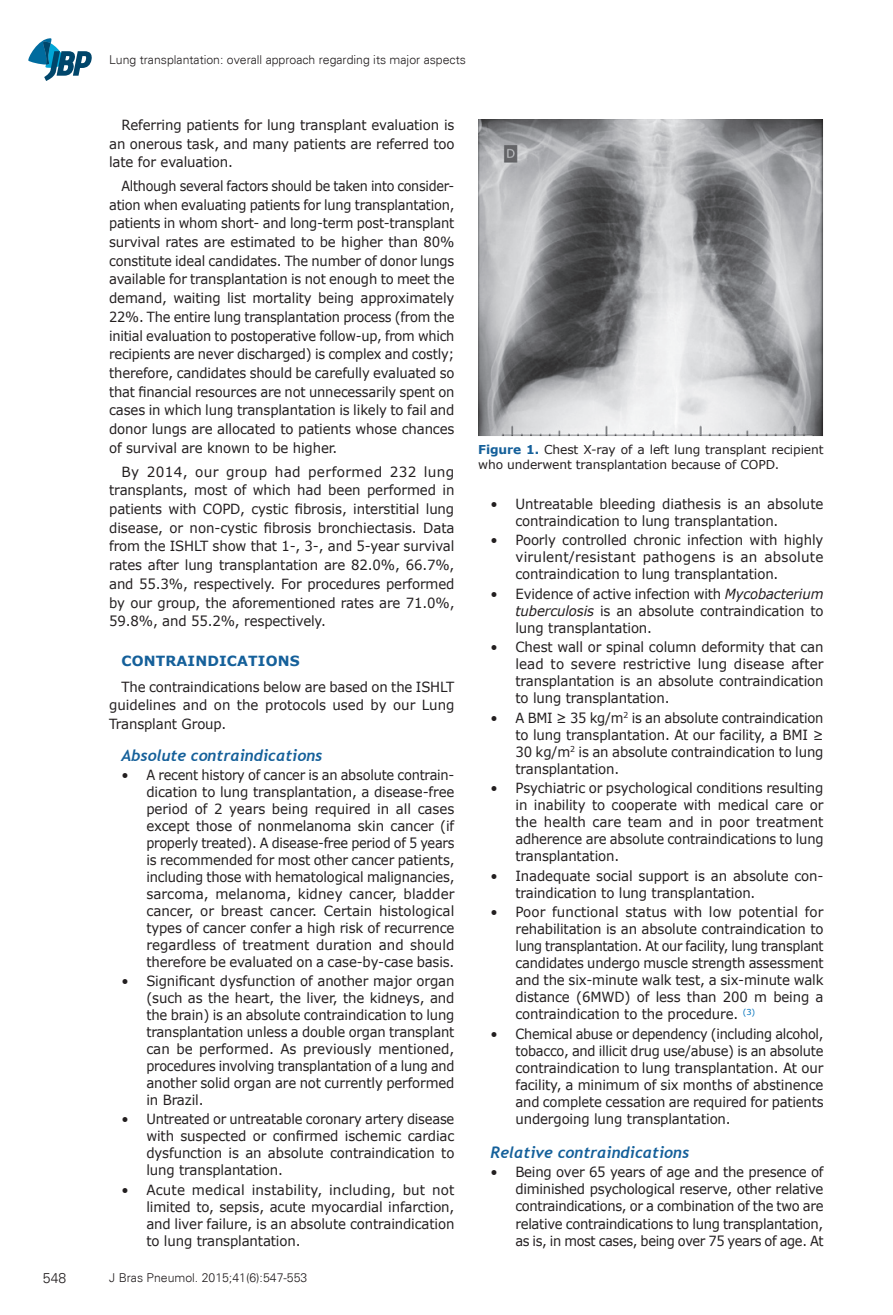
<style>
.page{position:relative;width:893px;height:1315px;background:#fff}
.page>*{position:absolute;margin:0;border:0;box-sizing:border-box;transform-origin:0 0}
.Sub_2{font:italic 700 15.75px "Trebuchet";color:#15609a}
.Corpo_EN{font:14px/17px "Verdana";letter-spacing:-.01em;color:#231f20;text-align:justify;scale:.95 1}
.Corpo_EN-2{font:14px/18.7px "Verdana";letter-spacing:-.01em;color:#231f20;text-align:justify;scale:.91 1}
.Corpo_EN-3{font:14px/18.7px "Verdana";letter-spacing:-.01em;color:#231f20;text-align:justify}
.Sub_1{font:700 14px "Verdana";letter-spacing:.01em;color:#15609a}
.t1{font:300 14px "Univers";color:#231f20}
.rodapé{font:300 12.25px "Univers";color:#231f20}
.Legendas{font:12.25px/15.8px "Verdana";letter-spacing:-.01em;color:#231f20}
.s1{font-weight:700;color:#15609a}
.s2{font-style:italic}
</style>
<div class="page">
<svg style="left:28px;top:38px;width:64px;height:43px"></svg>
<img style="left:478px;top:119px;width:345px;height:317px">
<p class="rodapé" style="left:109px;top:52px;width:358px">Lung transplantation: overall approach regarding its major aspects</p>
<p class="Corpo_EN" style="left:109px;top:115px;width:365px;line-height:18.7px;text-indent:12px">Referring patients for lung transplant evaluation is an onerous task, and many patients are referred too late for evaluation.</p>
<p class="Corpo_EN-2" style="left:109px;top:176px;width:381px;text-indent:12px">Although several factors should be taken into consider&shy;ation when evaluating patients for lung transplantation, patients in whom short- and long-term post-transplant survival rates are estimated to be higher than 80% constitute ideal candidates. The number of donor lungs available for transplantation is not enough to meet the demand, waiting list mortality being approximately 22%. The entire lung transplantation process (from the initial evaluation to postoperative follow-up, from which recipients are never discharged) is complex and costly; therefore, candidates should be carefully evaluated so that financial resources are not unnecessarily spent on cases in which lung transplantation is likely to fail and donor lungs are allocated to patients whose chances of survival are known to be higher.</p>
<p class="Corpo_EN-3" style="left:109px;top:462px;width:347px;text-indent:12px">By 2014, our group had performed 232 lung transplants, most of which had been performed in patients with COPD, cystic fibrosis, interstitial lung disease, or non-cystic fibrosis bronchiectasis. Data from the ISHLT show that 1-, 3-, and 5-year survival rates after lung transplantation are 82.0%, 66.7%, and 55.3%, respectively. For procedures performed by our group, the aforementioned rates are 71.0%, 59.8%, and 55.2%, respectively.</p>
<p class="Sub_1" style="left:122px;top:650px;width:180px">CONTRAINDICATIONS</p>
<p class="Corpo_EN" style="left:109px;top:677px;width:365px;line-height:18.7px;text-indent:12px">The contraindications below are based on the ISHLT guidelines and on the protocols used by our Lung Transplant Group.</p>
<p class="Sub_2" style="left:122px;top:745px;width:202px">Absolute contraindications</p>
<p class="Corpo_EN" style="left:146px;top:766px;width:326px;text-indent:-25px">• A recent history of cancer is an absolute contrain&shy;dication to lung transplantation, a disease-free period of 2 years being required in all cases except those of nonmelanoma skin cancer (if properly treated). A disease-free period of 5 years is recommended for most other cancer patients, including those with hematological malignancies, sarcoma, melanoma, kidney cancer, bladder cancer, or breast cancer. Certain histological types of cancer confer a high risk of recurrence regardless of treatment duration and should therefore be evaluated on a case-by-case basis.</p>
<p class="Corpo_EN" style="left:146px;top:972px;width:326px;text-indent:-25px">• Significant dysfunction of another major organ (such as the heart, the liver, the kidneys, and the brain) is an absolute contraindication to lung transplantation unless a double organ transplant can be performed. As previously mentioned, procedures involving transplantation of a lung and another solid organ are not currently performed in Brazil.</p>
<p class="Corpo_EN" style="left:146px;top:1110px;width:326px;text-indent:-25px">• Untreated or untreatable coronary artery disease with suspected or confirmed ischemic cardiac dysfunction is an absolute contraindication to lung transplantation.</p>
<p class="Corpo_EN" style="left:146px;top:1181px;width:326px;text-indent:-25px">• Acute medical instability, including, but not limited to, sepsis, acute myocardial infarction, and liver failure, is an absolute contraindication to lung transplantation.</p>
<p class="t1" style="left:43px;top:1269px;width:25px">548</p>
<p class="rodapé" style="left:109px;top:1270px;width:200px">J Bras Pneumol. 2015;41(6):547-553</p>
<p class="Legendas" style="left:478px;top:441px;width:347px"><span class="s1">Figure 1.</span> Chest X-ray of a left lung transplant recipient who underwent transplantation because of COPD.</p>
<p class="Corpo_EN" style="left:515px;top:495px;width:326px;text-indent:-25px">• Untreatable bleeding diathesis is an absolute contraindication to lung transplantation.</p>
<p class="Corpo_EN" style="left:515px;top:531px;width:326px;text-indent:-25px">• Poorly controlled chronic infection with highly virulent/resistant pathogens is an absolute contraindication to lung transplantation.</p>
<p class="Corpo_EN" style="left:515px;top:585px;width:326px;text-indent:-25px">• Evidence of active infection with <span class="s2">Mycobacterium tuberculosis</span> is an absolute contraindication to lung transplantation.</p>
<p class="Corpo_EN" style="left:515px;top:638px;width:326px;text-indent:-25px">• Chest wall or spinal column deformity that can lead to severe restrictive lung disease after transplantation is an absolute contraindication to lung transplantation.</p>
<p class="Corpo_EN" style="left:515px;top:709px;width:326px;text-indent:-25px">• A BMI ≥ 35 kg/m<sup>2</sup> is an absolute contraindication to lung transplantation. At our facility, a BMI ≥ 30 kg/m<sup>2</sup> is an absolute contraindication to lung transplantation.</p>
<p class="Corpo_EN" style="left:515px;top:779px;width:326px;text-indent:-25px">• Psychiatric or psychological conditions resulting in inability to cooperate with medical care or the health care team and in poor treatment adherence are absolute contraindications to lung transplantation.</p>
<p class="Corpo_EN" style="left:515px;top:867px;width:326px;text-indent:-25px">• Inadequate social support is an absolute con&shy;traindication to lung transplantation.</p>
<p class="Corpo_EN" style="left:515px;top:903px;width:326px;text-indent:-25px">• Poor functional status with low potential for rehabilitation is an absolute contraindication to lung transplantation. At our facility, lung transplant candidates undergo muscle strength assessment and the six-minute walk test, a six-minute walk distance (6MWD) of less than 200 m being a contraindication to the procedure. <sup>(3)</sup></p>
<p class="Corpo_EN" style="left:515px;top:1025px;width:326px;text-indent:-25px">• Chemical abuse or dependency (including alcohol, tobacco, and illicit drug use/abuse) is an absolute contraindication to lung transplantation. At our facility, a minimum of six months of abstinence and complete cessation are required for patients undergoing lung transplantation.</p>
<p class="Sub_2" style="left:491px;top:1142px;width:200px">Relative contraindications</p>
<p class="Corpo_EN" style="left:515px;top:1163px;width:326px;text-indent:-25px">• Being over 65 years of age and the presence of diminished psychological reserve, other relative contraindications, or a combination of the two are relative contraindications to lung transplantation, as is, in most cases, being over 75 years of age. At</p>
</div>
